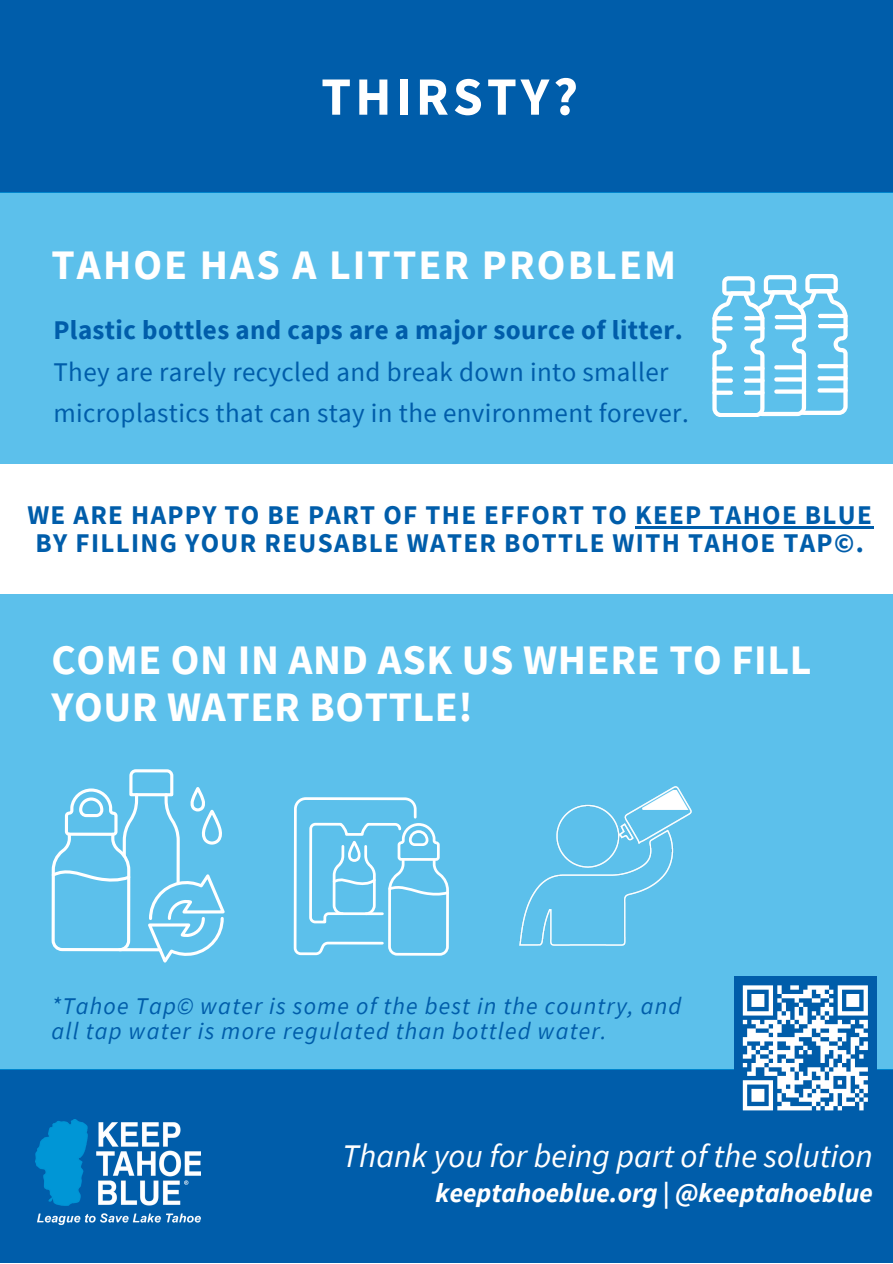
<style>
.page{position:relative;width:893px;height:1264px;background:#fff}
.page>*{position:absolute;margin:0;border:0;box-sizing:border-box;transform-origin:0 0}
.t1{font:700 54px "Source Sans Pro";letter-spacing:.075em;color:#fff}
.t2{font:700 42px "Source Sans Pro";letter-spacing:.015em;color:#fff}
.t3{font:700 42px "Source Sans Pro";letter-spacing:.05em;color:#fff}
.t4{font:italic 33px "Source Sans Pro";color:#fff}
.t5{font:27px/41.5px "Source Sans Pro";letter-spacing:.015em;color:#005daa}
.t6{font:700 27px "Source Sans Pro";letter-spacing:.05em;color:#005daa}
.t7{font:700 27px "Source Sans Pro";letter-spacing:.015em;color:#005daa}
.t8{font:italic 700 27px "Source Sans Pro";color:#fff}
.t9{font:italic 24px/24.8px "Source Sans Pro";letter-spacing:.05em;color:#005daa}
</style>
<div class="page">
<div style="left:0;top:1069px;width:892px;height:193px;background:#005daa"></div>
<div style="left:0;top:0;width:892px;height:193px;background:#005daa"></div>
<img style="left:36px;top:1119px;width:165px;height:106px">
<div style="left:0;top:593px;width:892px;height:476px;background:#5cc0eb"></div>
<div style="left:734px;top:976px;width:142px;height:142px;background:#005daa"></div>
<svg style="left:742px;top:985px;width:126px;height:126px"></svg>
<svg style="left:51px;top:769px;width:174px;height:193px"></svg>
<svg style="left:294px;top:797px;width:155px;height:158px"></svg>
<img style="left:519px;top:786px;width:172px;height:160px">
<div style="left:0;top:193px;width:892px;height:271px;background:#5cc0eb"></div>
<hr style="left:635px;top:526px;width:238px;height:2px;background:#005daa">
<svg style="left:712px;top:274px;width:135px;height:143px"></svg>
<svg style="left:817px;top:364px;width:30px;height:4px"></svg>
<svg style="left:817px;top:376px;width:30px;height:4px"></svg>
<svg style="left:817px;top:388px;width:30px;height:4px"></svg>
<hr style="left:817px;top:314px;width:30px;height:4px;background:#fff;border-radius:2px">
<hr style="left:817px;top:324px;width:30px;height:4px;background:#fff;border-radius:2px">
<p class="t1" style="left:321px;top:62px;width:258px">THIRSTY?</p>
<p class="t3" style="left:51px;top:238px;width:626px">TAHOE HAS A LITTER PROBLEM</p>
<p class="t7" style="left:53px;top:312px;width:631px">Plastic bottles and caps are a major source of litter.</p>
<p class="t5" style="left:53px;top:350px;width:636px">They are rarely recycled and break down into smaller microplastics that can stay in the environment forever.</p>
<p class="t6" style="left:27px;top:497px;width:846px">WE ARE HAPPY TO BE PART OF THE EFFORT TO KEEP TAHOE BLUE</p>
<p class="t6" style="left:36px;top:526px;width:829px">BY FILLING YOUR REUSABLE WATER BOTTLE WITH TAHOE TAP©.</p>
<p class="t2" style="left:51px;top:632px;width:761px">COME ON IN AND ASK US WHERE TO FILL</p>
<p class="t2" style="left:51px;top:679px;width:423px">YOUR WATER BOTTLE!</p>
<p class="t9" style="left:51px;top:993px;width:631px">*Tahoe Tap© water is some of the best in the country, and all tap water is more regulated than bottled water.</p>
<p class="t4" style="left:342px;top:1134px;width:532px">Thank you for being part of the solution</p>
<p class="t8" style="left:435px;top:1175px;width:439px">keeptahoeblue.org | @keeptahoeblue</p>
</div>
